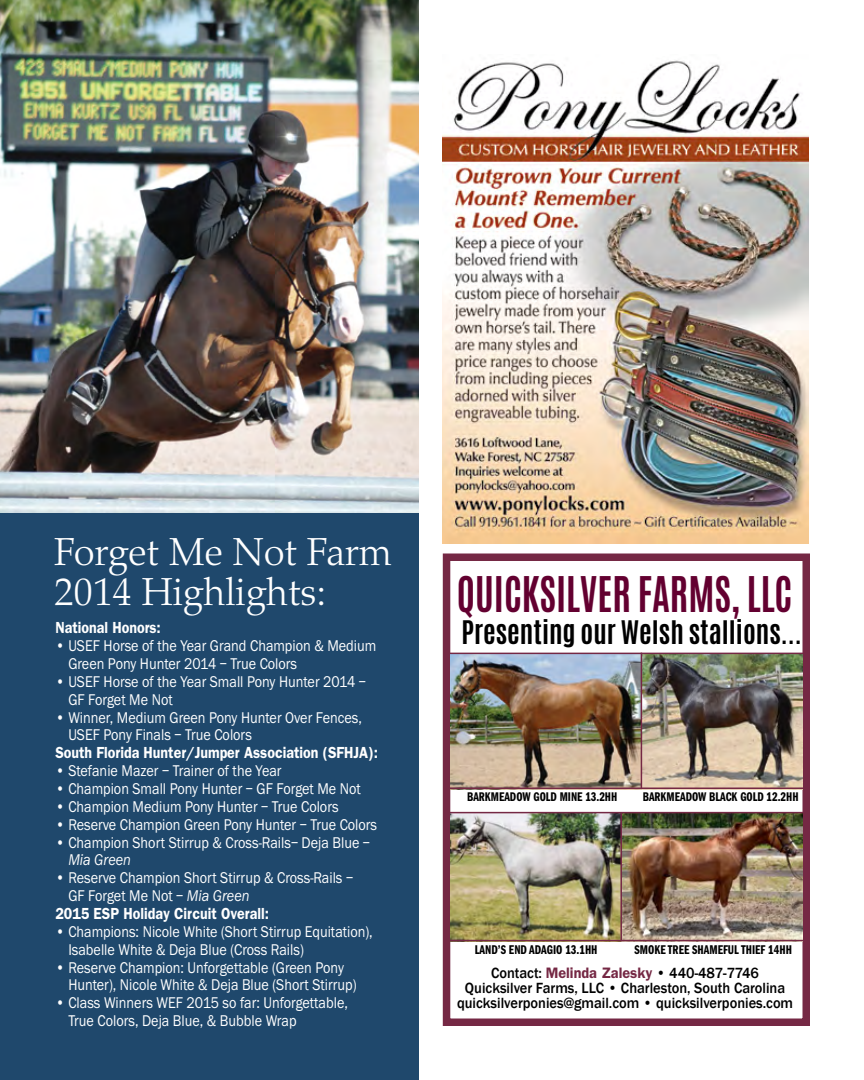
<style>
.page{position:relative;width:864px;height:1080px;background:#fff}
.page>*{position:absolute;margin:0;border:0;box-sizing:border-box;transform-origin:0 0}
.t1{font:700 41.1px "Antonio";color:#630030;scale:.92 1}
.t2{font:300 39px/40px "Palatino";color:#fff}
.t3{font:700 27.15px "Antonio";color:#000}
.t4{font:16.2px/17.9px "Franklin Got ITC";color:#fff;scale:.88 1}
.t5{font:600 16.2px "Franklin Gothic";color:#fff;scale:.88 1}
.t6{font:italic 16.2px "Franklin Got ITC";color:#fff;scale:.88 1}
.t7{font:500 15.15px/14.7px "Franklin Gothic";color:#000;text-align:center;scale:.95 1}
.t8{font:13.2px "Franklin Gothic Demi Cmpr";color:#000}
.t9{font:13.05px "Franklin Gothic Demi Cmpr";color:#000}
.s1{font-style:italic}
.s2{font-weight:600;color:#752844}
</style>
<div class="page">
<img style="left:0;top:0;width:418px;height:513px">
<div style="left:0;top:513px;width:418px;height:567px;background:#1f486c"></div>
<img style="left:443px;top:60px;width:365px;height:483px">
<div style="left:443px;top:554px;width:367px;height:472px;border:8px solid #752844"></div>
<img style="left:450px;top:654px;width:353px;height:134px">
<img style="left:450px;top:813px;width:353px;height:127px">
<hr style="left:641px;top:653px;width:1px;height:136px;background:#752844">
<hr style="left:620px;top:813px;width:2px;height:128px;background:#752844">
<hr style="left:448px;top:653px;width:358px;height:1px;background:#752844">
<hr style="left:450px;top:788px;width:358px;height:1px;background:#752844">
<hr style="left:447px;top:812px;width:358px;height:1px;background:#752844">
<hr style="left:446px;top:940px;width:358px;height:1px;background:#752844">
<h2 class="t2" style="left:54px;top:533px;width:340px">Forget Me Not Farm<br>2014 Highlights:</h2>
<p class="t5" style="left:55px;top:618px;width:121px">National Honors:</p>
<p class="t4" style="left:68px;top:637px;width:352px;text-indent:-13px">• USEF Horse of the Year Grand Champion &amp; Medium<br>Green Pony Hunter 2014 – True Colors</p>
<p class="t4" style="left:68px;top:673px;width:340px;text-indent:-13px">• USEF Horse of the Year Small Pony Hunter 2014 –<br>GF Forget Me Not</p>
<p class="t4" style="left:68px;top:709px;width:335px;text-indent:-13px">• Winner, Medium Green Pony Hunter Over Fences,<br>USEF Pony Finals – True Colors</p>
<p class="t5" style="left:55px;top:743px;width:368px">South Florida Hunter/Jumper Association (SFHJA):</p>
<p class="t4" style="left:55px;top:762px;width:259px">• Stefanie Mazer – Trainer of the Year</p>
<p class="t4" style="left:55px;top:780px;width:349px">• Champion Small Pony Hunter – GF Forget Me Not</p>
<p class="t4" style="left:55px;top:798px;width:323px">• Champion Medium Pony Hunter – True Colors</p>
<p class="t4" style="left:55px;top:816px;width:367px">• Reserve Champion Green Pony Hunter – True Colors</p>
<p class="t4" style="left:55px;top:834px;width:359px">• Champion Short Stirrup &amp; Cross-Rails– Deja Blue –</p>
<p class="t6" style="left:68px;top:851px;width:73px">Mia Green</p>
<p class="t4" style="left:68px;top:869px;width:325px;text-indent:-13px">• Reserve Champion Short Stirrup &amp; Cross-Rails –<br>GF Forget Me Not – <span class="s1">Mia Green</span></p>
<p class="t5" style="left:55px;top:904px;width:244px">2015 ESP Holiday Circuit Overall:</p>
<p class="t4" style="left:68px;top:923px;width:347px;text-indent:-13px">• Champions: Nicole White (Short Stirrup Equitation),<br>Isabelle White &amp; Deja Blue (Cross Rails)</p>
<p class="t4" style="left:68px;top:958px;width:329px;text-indent:-13px">• Reserve Champion: Unforgettable (Green Pony<br>Hunter), Nicole White &amp; Deja Blue (Short Stirrup)</p>
<p class="t4" style="left:68px;top:994px;width:319px;text-indent:-13px">• Class Winners WEF 2015 so far: Unforgettable,<br>True Colors, Deja Blue, &amp; Bubble Wrap</p>
<h1 class="t1" style="left:457px;top:563px;width:366px">QUICKSILVER FARMS, LLC</h1>
<h3 class="t3" style="left:462px;top:612px;width:342px">Presenting our Welsh stallions...</h3>
<p class="t9" style="left:467px;top:790px;width:152px">BARKMEADOW GOLD MINE 13.2HH</p>
<p class="t9" style="left:643px;top:790px;width:157px">BARKMEADOW BLACK GOLD 12.2HH</p>
<p class="t8" style="left:475px;top:943px;width:124px">LAND’S END ADAGIO 13.1HH</p>
<p class="t8" style="left:635px;top:943px;width:159px">SMOKE TREE SHAMEFUL THIEF 14HH</p>
<p class="t7" style="left:457px;top:966px;width:355px">Contact: <span class="s2">Melinda Zalesky</span> • 440-487-7746<br>Quicksilver Farms, LLC • Charleston, South Carolina quicksilverponies@gmail.com • quicksilverponies.com</p>
</div>
